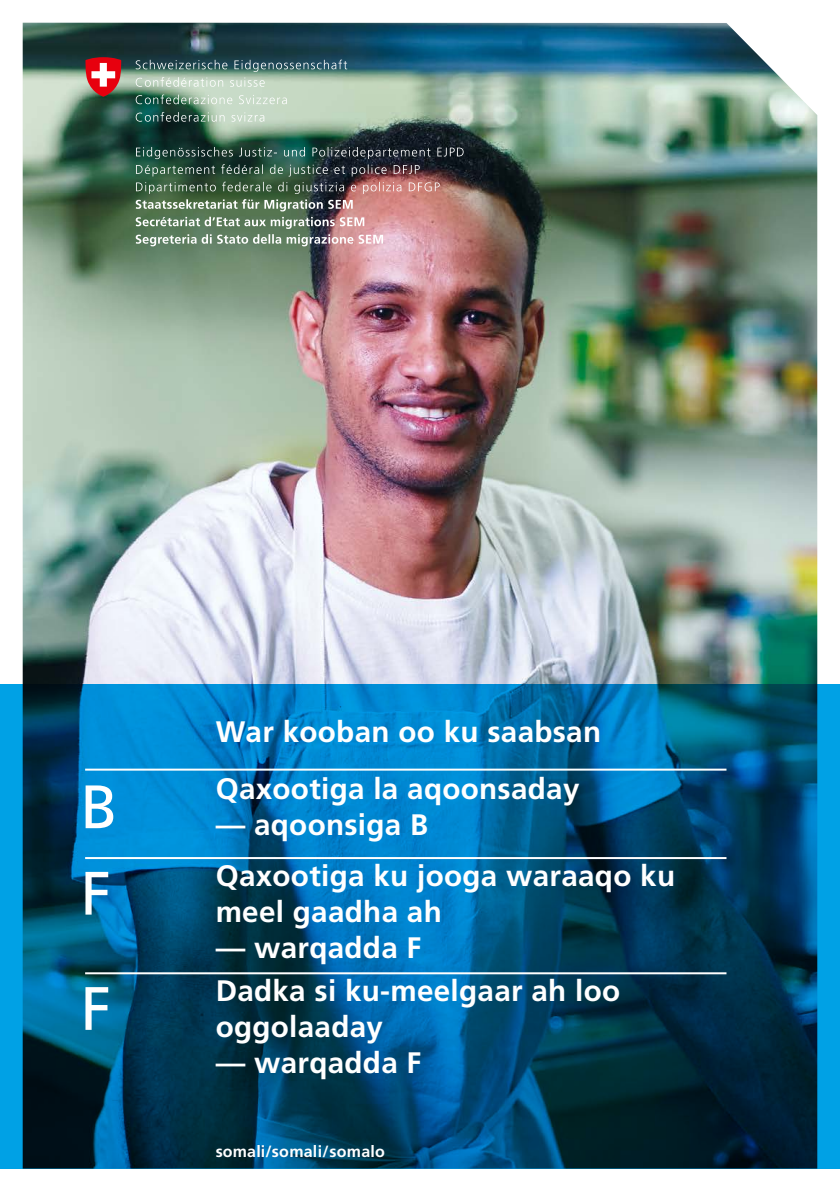
<style>
.page{position:relative;width:840px;height:1191px;background:#fff}
.page>*{position:absolute;margin:0;border:0;box-sizing:border-box;transform-origin:0 0}
.t1{font:61.2px/86.4px "Frutiger LT Std";color:#fff}
.t2{font:700 29.6px/36px "Frutiger LT Std";letter-spacing:.01em;color:#fff}
.t3{font:700 16px "Frutiger LT Std";letter-spacing:.015em;color:#fff}
</style>
<div class="page">
<img style="left:23px;top:23px;width:793px;height:661px">
<svg style="left:136px;top:217px;width:247px;height:29px;background:#909789"></svg>
<img style="left:136px;top:182px;width:303px;height:29px">
<img style="left:136px;top:147px;width:327px;height:29px">
<svg style="left:136px;top:112px;width:128px;height:10px"></svg>
<svg style="left:136px;top:94px;width:151px;height:10px;background:#9db9a7"></svg>
<svg style="left:136px;top:60px;width:211px;height:27px;background:#83a097"></svg>
<svg style="left:85px;top:57px;width:37px;height:40px"></svg>
<svg style="left:0;top:684px;width:839px;height:484px;background:#005581"></svg>
<hr style="left:85px;top:768px;width:641px;height:2px;background:#fff">
<hr style="left:85px;top:972px;width:641px;height:2px;background:#fff">
<hr style="left:85px;top:857px;width:641px;height:2px;background:#fff">
<h1 class="t1" style="left:80px;top:764px;width:39px">B<br>F</h1>
<h1 class="t1" style="left:80px;top:965px;width:32px">F</h1>
<p class="t2" style="left:215px;top:713px;width:387px">War kooban oo ku saabsan</p>
<p class="t2" style="left:215px;top:771px;width:365px">Qaxootiga la aqoonsaday</p>
<p class="t2" style="left:215px;top:807px;width:214px">— aqoonsiga B</p>
<p class="t2" style="left:215px;top:857px;width:460px">Qaxootiga ku jooga waraaqo ku meel gaadha ah</p>
<p class="t2" style="left:215px;top:929px;width:207px">— warqadda F</p>
<p class="t2" style="left:215px;top:973px;width:406px">Dadka si ku-meelgaar ah loo oggolaaday</p>
<p class="t2" style="left:215px;top:1045px;width:207px">— warqadda F</p>
<p class="t3" style="left:215px;top:1142px;width:171px">somali/somali/somalo</p>
</div>
